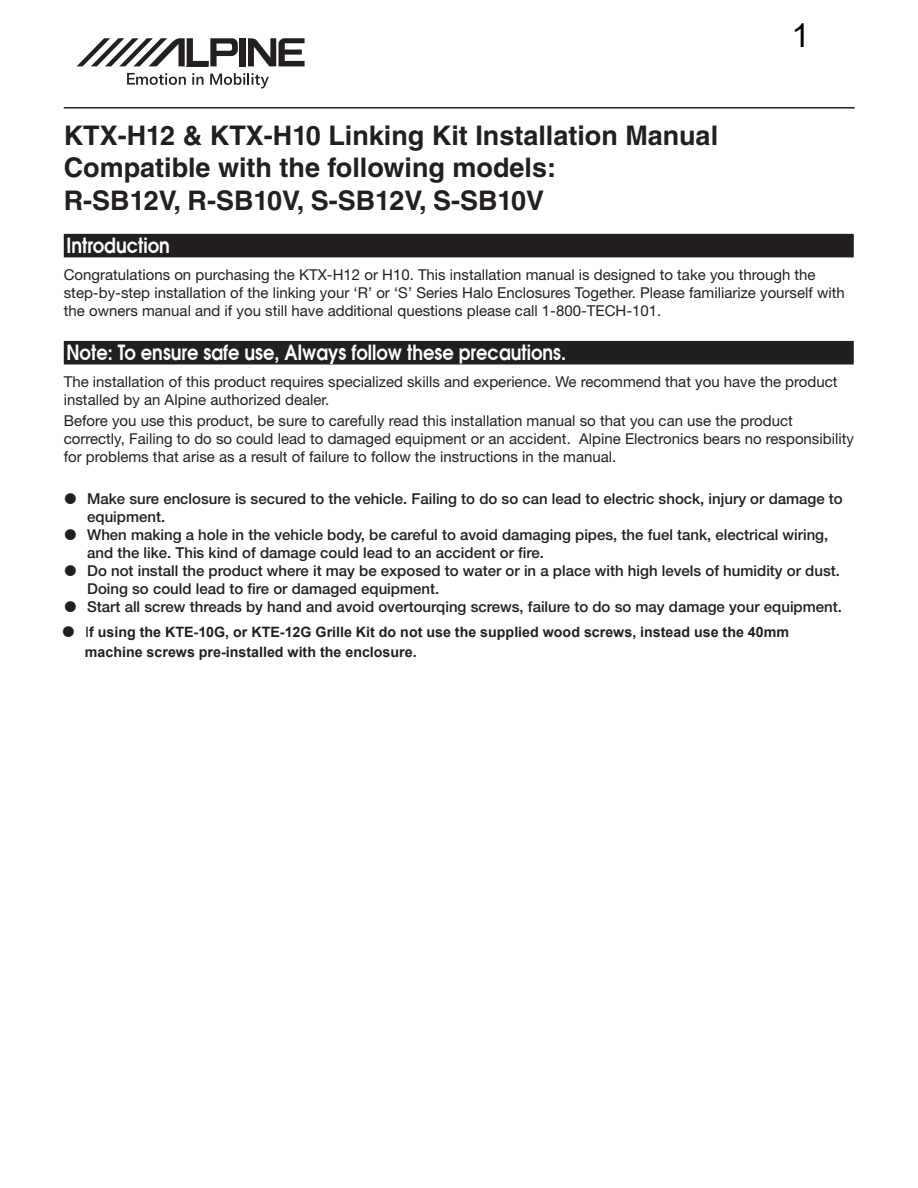
<style>
.page{position:relative;width:918px;height:1188px;background:#fff}
.page>*{position:absolute;margin:0;border:0;box-sizing:border-box;transform-origin:0 0}
.t1{font:33px "Arial";color:#000}
.t2{font:700 27px/32.4px "Helvetica LT Std";color:#231f20}
.t3{font:600 21px "Avant Garde";color:#fff;scale:.85 1}
.t4{font:15px/18px "Helvetica Neue LT Std";color:#231f20}
.t5{font:500 15px/18px "Helvetica Neue LT Std";color:#231f20}
.t6{font:700 14.25px/20px "Arial";color:#231f20}
.s1{font-weight:400}
</style>
<div class="page">
<svg style="left:127px;top:73px;width:59px;height:12px"></svg>
<svg style="left:192px;top:73px;width:12px;height:12px"></svg>
<svg style="left:210px;top:73px;width:59px;height:15px"></svg>
<svg style="left:77px;top:38px;width:161px;height:28px"></svg>
<div style="left:240px;top:38px;width:6px;height:28px;background:#231f20"></div>
<svg style="left:248px;top:38px;width:57px;height:28px"></svg>
<hr style="left:64px;top:107px;width:791px;height:2px;background:#231f20">
<div style="left:64px;top:234px;width:789px;height:23px;background:#231f20"></div>
<hr style="left:64px;top:234px;width:790px;height:1px;background:#231f20">
<svg style="left:853px;top:235px;width:1px;height:21px"></svg>
<hr style="left:64px;top:256px;width:790px;height:1px;background:#231f20">
<div style="left:64px;top:341px;width:789px;height:23px;background:#231f20"></div>
<hr style="left:64px;top:341px;width:790px;height:1px;background:#231f20">
<svg style="left:853px;top:342px;width:1px;height:21px"></svg>
<hr style="left:64px;top:363px;width:790px;height:2px;background:#231f20">
<h1 class="t1" style="left:792px;top:13px;width:20px">1</h1>
<h2 class="t2" style="left:64px;top:119px;width:656px">KTX-H12 &amp; KTX-H10 Linking Kit Installation Manual<br>Compatible with the following models:<br>R-SB12V, R-SB10V, S-SB12V, S-SB10V</h2>
<h3 class="t3" style="left:66px;top:232px;width:123px">Introduction</h3>
<p class="t4" style="left:64px;top:265px;width:783px">Congratulations on purchasing the KTX-H12 or H10. This installation manual is designed to take you through the step-by-step installation of the linking your ‘R’ or ‘S’ Series Halo Enclosures Together. Please familiarize yourself with the owners manual and if you still have additional questions please call 1-800-TECH-101.</p>
<h3 class="t3" style="left:66px;top:339px;width:589px">Note: To ensure safe use, Always follow these precautions.</h3>
<p class="t4" style="left:64px;top:372px;width:775px">The installation of this product requires specialized skills and experience. We recommend that you have the product installed by an Alpine authorized dealer.</p>
<p class="t4" style="left:64px;top:411px;width:792px">Before you use this product, be sure to carefully read this installation manual so that you can use the product correctly, Failing to do so could lead to damaged equipment or an accident. Alpine Electronics bears no responsibility for problems that arise as a result of failure to follow the instructions in the manual.</p>
<p class="t5" style="left:87px;top:489px;width:757px">Make sure enclosure is secured to the vehicle. Failing to do so can lead to electric shock, injury or damage to equipment.<br>When making a hole in the vehicle body, be careful to avoid damaging pipes, the fuel tank, electrical wiring, and the like. This kind of damage could lead to an accident or fire.<br>Do not install the product where it may be exposed to water or in a place with high levels of humidity or dust.<br>Doing so could lead to fire or damaged equipment.<br>Start all screw threads by hand and avoid overtourqing screws, failure to do so may damage your equipment.</p>
<p class="t6" style="left:85px;top:622px;width:706px"><span class="s1">I</span>f using the KTE-10G, or KTE-12G Grille Kit do not use the supplied wood screws, instead use the 40mm machine screws pre-installed with the enclosure.</p>
</div>
